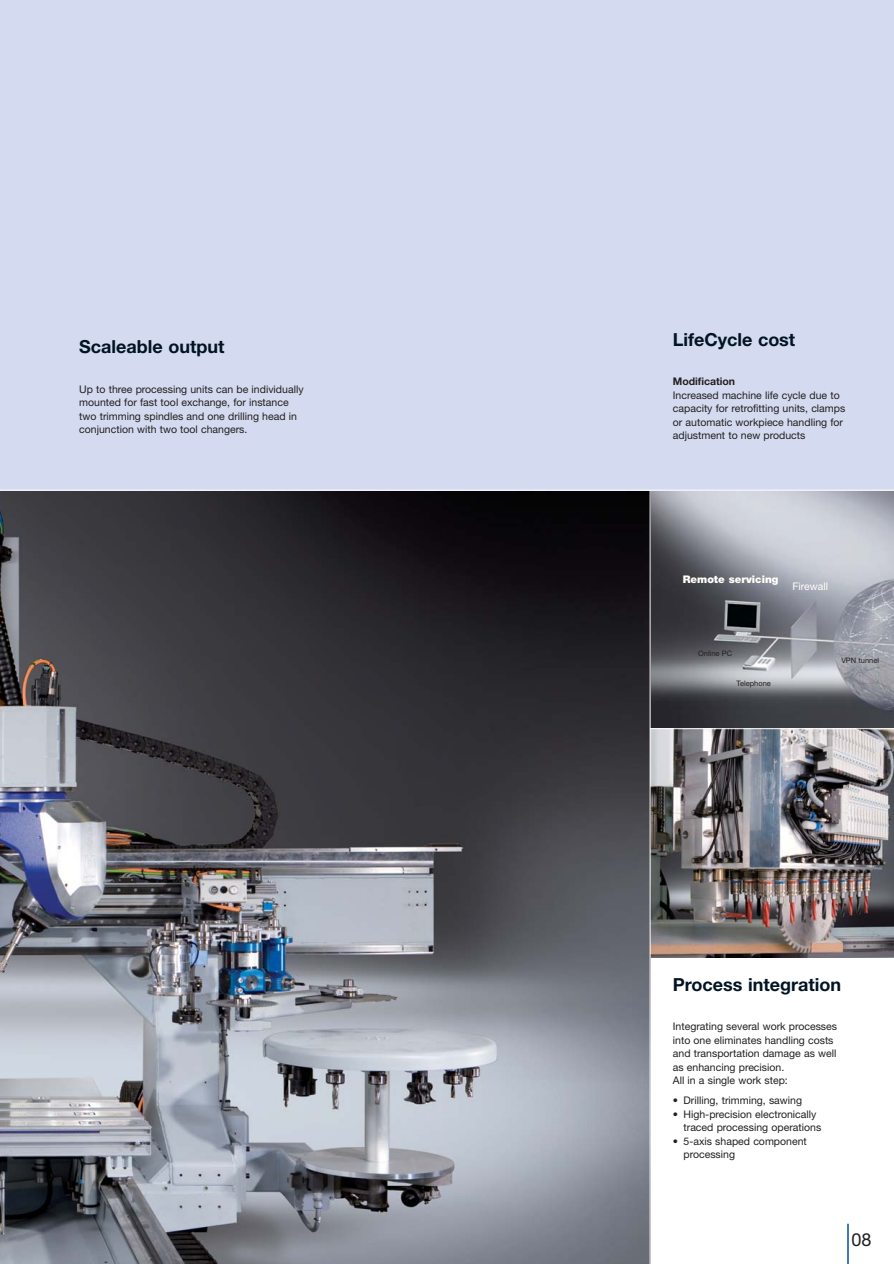
<style>
.page{position:relative;width:894px;height:1264px;background:#fff}
.page>*{position:absolute;margin:0;border:0;box-sizing:border-box;transform-origin:0 0}
.t1{font:700 18px "Helvetica Neue";color:#001423}
.t2{font:18px "Helvetica Neue";color:#231f20}
.t3{font:10.5px/13.5px "Helvetica Neue";color:#231f20}
.t4{font:900 10.5px "Helvetica Neue";color:#fffef9}
.t5{font:700 10.5px "Helvetica Neue";color:#231f20}
.t6{font:10.5px "Helvetica Neue";color:#fffef9}
.t7{font:7.5px "Helvetica Neue";color:#231f20}
</style>
<div class="page">
<img style="left:650px;top:491px;width:243px;height:237px">
<img style="left:0;top:491px;width:649px;height:773px">
<hr style="left:847px;top:1224px;width:1px;height:40px;background:#00529f">
<div style="left:0;top:0;width:893px;height:490px;background:#d4daef"></div>
<img style="left:650px;top:729px;width:243px;height:229px">
<hr style="left:0;top:490px;width:893px;height:1px;background:#fffef9">
<hr style="left:649px;top:490px;width:1px;height:774px;background:#fff">
<h1 class="t1" style="left:79px;top:340px;width:147px">Scaleable output</h1>
<p class="t3" style="left:79px;top:383px;width:226px">Up to three processing units can be individually mounted for fast tool exchange, for instance two trimming spindles and one drilling head in conjunction with two tool changers.</p>
<h1 class="t1" style="left:672px;top:333px;width:124px">LifeCycle cost</h1>
<p class="t5" style="left:672px;top:378px;width:64px">Modification</p>
<p class="t3" style="left:672px;top:389px;width:174px">Increased machine life cycle due to capacity for retrofitting units, clamps or automatic workpiece handling for adjustment to new products</p>
<p class="t4" style="left:682px;top:575px;width:97px">Remote servicing</p>
<p class="t6" style="left:792px;top:583px;width:37px">Firewall</p>
<p class="t7" style="left:698px;top:650px;width:35px">Online PC</p>
<p class="t7" style="left:736px;top:680px;width:36px">Telephone</p>
<p class="t7" style="left:841px;top:658px;width:39px">VPN tunnel</p>
<h1 class="t1" style="left:672px;top:978px;width:170px">Process integration</h1>
<p class="t3" style="left:672px;top:1021px;width:166px">Integrating several work processes into one eliminates handling costs and transportation damage as well as enhancing precision.<br>All in a single work step:</p>
<p class="t3" style="left:672px;top:1095px;width:131px">• Drilling, trimming, sawing</p>
<p class="t3" style="left:683px;top:1108px;width:139px;text-indent:-11px">• High-precision electronically traced processing operations</p>
<p class="t3" style="left:683px;top:1135px;width:125px;text-indent:-11px">• 5-axis shaped component processing</p>
<h1 class="t2" style="left:851px;top:1233px;width:21px">08</h1>
</div>
